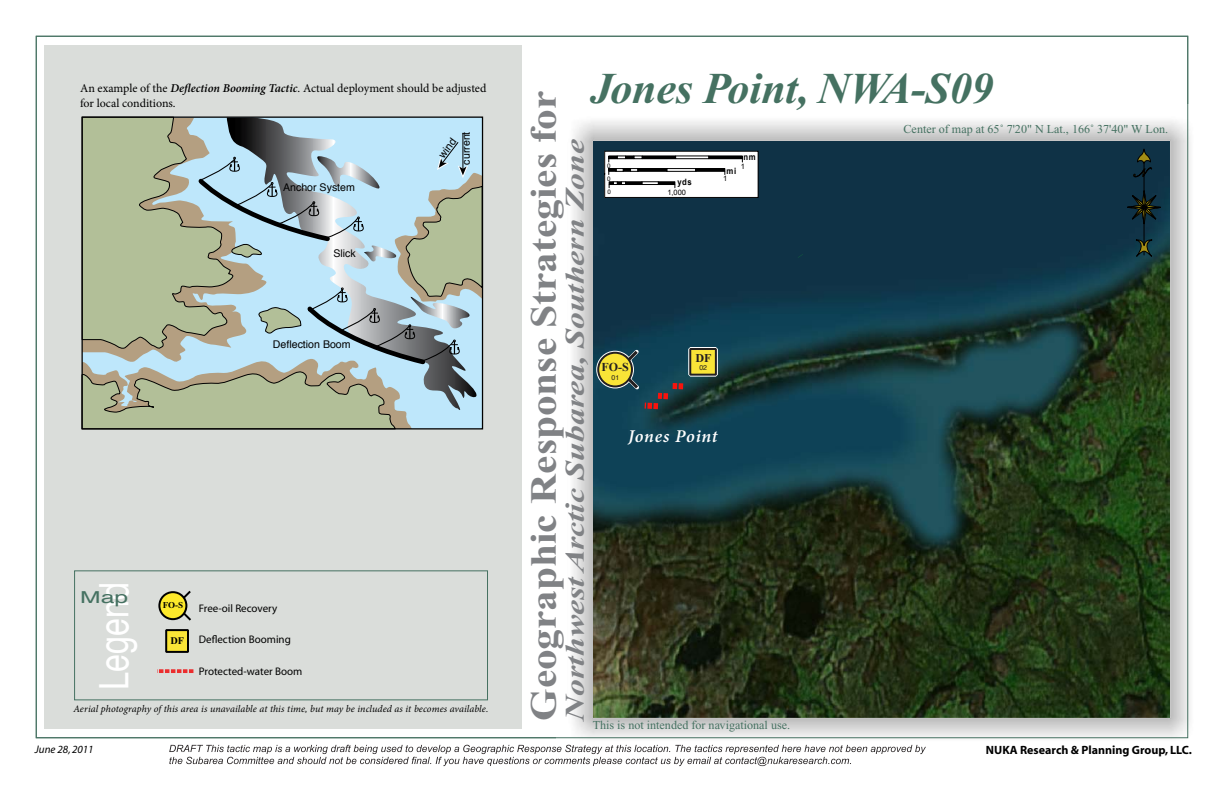
<style>
.page{position:relative;width:1224px;height:792px;background:#fff}
.page>*{position:absolute;margin:0;border:0;box-sizing:border-box;transform-origin:0 0}
.t1{font:italic 700 44px "Times New Roman";letter-spacing:-.005em;color:#457161}
.t2{font:40.7px "Helvetica";color:#fff;scale:.79 1}
.t3{font:700 37px "Times New Roman";color:#808285;scale:1.12 1}
.t4{font:italic 700 27px "Times New Roman";color:#808285;scale:1.25 1}
.t5{font:italic 600 18px "Minion Pro";letter-spacing:.045em;color:#fff}
.t6{font:16.5px "Helvetica";color:#457161;scale:1.5 1}
.t7{font:12.1px "Times New Roman";color:#457161}
.t8{font:12px/14.4px "Minion Pro";letter-spacing:-.005em;color:#000}
.t9{font:700 12px "Myriad";color:#000}
.t10{font:700 12px "Times New Roman";color:#231f20}
.t11{font:700 12px "Times New Roman";color:#231f20}
.t12{font:11px "Myriad";color:#000}
.t13{font:italic 11px "Myriad";color:#000}
.t14{font:10.6px "Helvetica";color:#000}
.t15{font:700 10.2px "Times New Roman";color:#000}
.t16{font:italic 10px "Minion Pro";letter-spacing:.005em;color:#000}
.t17{font:700 9px "Times New Roman";color:#000}
.t18{font:700 8.7px "Arial";letter-spacing:.07em;color:#000;scale:.89 1}
.t19{font:7.5px "Arial";color:#000}
.t20{font:7px "Helvetica";color:#231f20}
.t21{font:6.2px "Arial";color:#000}
.s1{font-weight:600;font-style:italic}
</style>
<div class="page">
<img style="left:556px;top:105px;width:634px;height:640px">
<div style="left:45px;top:45px;width:477px;height:684px;background:#daddda"></div>
<svg style="left:169px;top:745px;width:757px;height:21px"></svg>
<img style="left:594px;top:141px;width:576px;height:576px">
<svg style="left:604px;top:151px;width:155px;height:47px"></svg>
<div style="left:596px;top:351px;width:38px;height:37px;border:4px solid #fff;border-radius:50%"></div>
<div style="left:688px;top:347px;width:30px;height:30px;border:4px solid #fff"></div>
<svg style="left:597px;top:346px;width:119px;height:67px;background:#37544c"></svg>
<div style="left:690px;top:349px;width:26px;height:26px;background:#f9e437"></div>
<div style="left:689px;top:348px;width:28px;height:28px;border:2px solid #231f20"></div>
<hr style="left:1144px;top:162px;width:1px;height:93px;background:#000">
<svg style="left:1123px;top:186px;width:42px;height:42px;background:#112d38"></svg>
<svg style="left:1136px;top:240px;width:16px;height:17px"></svg>
<svg style="left:1133px;top:149px;width:19px;height:28px"></svg>
<svg style="left:176px;top:591px;width:15px;height:30px"></svg>
<div style="left:159px;top:592px;width:27px;height:27px;background:#fde92b;border-radius:50%"></div>
<div style="left:158px;top:591px;width:29px;height:29px;border:2px solid #000;border-radius:50%"></div>
<div style="left:74px;top:571px;width:414px;height:129px;border:1px solid #457161"></div>
<svg style="left:159px;top:669px;width:35px;height:4px"></svg>
<div style="left:166px;top:630px;width:22px;height:22px;background:#fae537"></div>
<div style="left:165px;top:629px;width:24px;height:24px;border:2px solid #000"></div>
<svg style="left:81px;top:116px;width:402px;height:314px;background:#acbfb6"></svg>
<p class="t8" style="left:80px;top:81px;width:408px">An example of the <span class="s1">Deflection Booming Tactic</span>. Actual deployment should be adjusted for local conditions.</p>
<p class="t14" style="left:283px;top:179px;width:73px">Anchor System</p>
<p class="t14" style="left:333px;top:246px;width:24px">Slick</p>
<p class="t14" style="left:273px;top:336px;width:79px">Deflection Boom</p>
<p class="t14" style="left:434px;top:152px;width:23px;rotate:-53deg">wind</p>
<p class="t14" style="left:458px;top:165px;width:34px;rotate:-90deg">current</p>
<h2 class="t2" style="left:83px;top:690px;width:138px;rotate:-90deg">Legend</h2>
<h3 class="t6" style="left:80px;top:585px;width:34px">Map</h3>
<p class="t17" style="left:163px;top:600px;width:22px">FO-S</p>
<p class="t12" style="left:199px;top:603px;width:80px">Free-oil Recovery</p>
<p class="t12" style="left:199px;top:634px;width:94px">Deflection Booming</p>
<p class="t12" style="left:199px;top:665px;width:105px">Protected-water Boom</p>
<p class="t15" style="left:171px;top:635px;width:15px">DF</p>
<p class="t16" style="left:73px;top:702px;width:416px">Aerial photography of this area is unavailable at this time, but may be included as it becomes available.</p>
<h1 class="t1" style="left:590px;top:65px;width:405px">Jones Point, NWA-S09</h1>
<p class="t7" style="left:904px;top:123px;width:266px">Center of map at 65˚ 7'20" N Lat., 166˚ 37'40" W Lon.</p>
<h3 class="t3" style="left:523px;top:720px;width:564px;rotate:-90deg">Geographic Response Strategies for</h3>
<h3 class="t4" style="left:560px;top:720px;width:467px;rotate:-90deg">Northwest Arctic Subarea, Southern Zone</h3>
<p class="t18" style="left:744px;top:152px;width:15px">nm</p>
<p class="t21" style="left:607px;top:162px;width:5px">0</p>
<p class="t19" style="left:741px;top:161px;width:6px">1</p>
<p class="t18" style="left:727px;top:165px;width:12px">mi</p>
<p class="t21" style="left:607px;top:174px;width:5px">0</p>
<p class="t19" style="left:723px;top:173px;width:6px">1</p>
<p class="t18" style="left:678px;top:176px;width:18px">yds</p>
<p class="t19" style="left:667px;top:188px;width:20px">1,000</p>
<p class="t21" style="left:608px;top:187px;width:5px">0</p>
<p class="t11" style="left:695px;top:351px;width:18px">EX</p>
<p class="t11" style="left:695px;top:351px;width:17px">DF</p>
<p class="t10" style="left:601px;top:359px;width:29px">FO-S</p>
<p class="t20" style="left:612px;top:372px;width:9px">01</p>
<p class="t20" style="left:699px;top:363px;width:9px">02</p>
<h3 class="t5" style="left:628px;top:424px;width:91px">Jones Point</h3>
<p class="t7" style="left:593px;top:719px;width:199px">This is not intended for navigational use.</p>
<p class="t13" style="left:35px;top:744px;width:60px">June 28, 2011</p>
<p class="t9" style="left:986px;top:744px;width:208px">NUKA Research &amp; Planning Group, LLC.</p>
</div>
